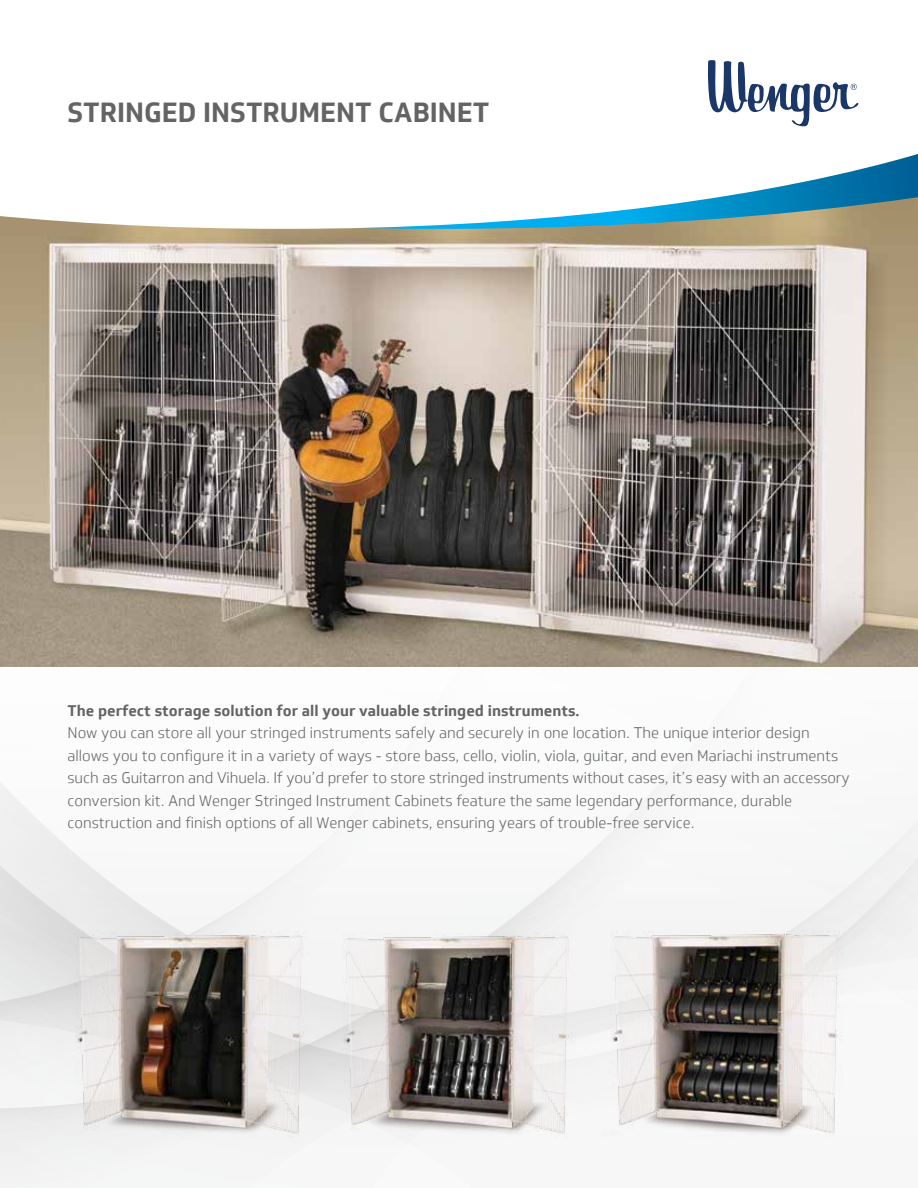
<style>
.page{position:relative;width:918px;height:1188px;background:#fff}
.page>*{position:absolute;margin:0;border:0;box-sizing:border-box;transform-origin:0 0}
.t1{font:700 27px "Soleto";color:#636466}
.t2{font:300 15px/22.5px "Soleto";color:#636466}
.t3{font:700 15px "Soleto";color:#636466}
</style>
<div class="page">
<svg style="left:315px;top:990px;width:286px;height:149px;fill:#f4f4f4"></svg>
<svg style="left:0;top:1000px;width:543px;height:188px;fill:#f5f5f5"></svg>
<div style="left:0;top:477px;width:918px;height:513px;background:#f9f9f9"></div>
<img style="left:0;top:229px;width:918px;height:438px">
<svg style="left:0;top:73px;width:918px;height:156px"></svg>
<svg style="left:708px;top:60px;width:150px;height:66px"></svg>
<img style="left:68px;top:931px;width:247px;height:207px">
<img style="left:336px;top:933px;width:245px;height:205px">
<img style="left:601px;top:931px;width:249px;height:207px">
<h1 class="t1" style="left:68px;top:96px;width:423px">STRINGED INSTRUMENT CABINET</h1>
<p class="t3" style="left:68px;top:701px;width:514px">The perfect storage solution for all your valuable stringed instruments.</p>
<p class="t2" style="left:68px;top:722px;width:784px">Now you can store all your stringed instruments safely and securely in one location. The unique interior design allows you to configure it in a variety of ways - store bass, cello, violin, viola, guitar, and even Mariachi instruments such as Guitarron and Vihuela. If you’d prefer to store stringed instruments without cases, it’s easy with an accessory conversion kit. And Wenger Stringed Instrument Cabinets feature the same legendary performance, durable construction and finish options of all Wenger cabinets, ensuring years of trouble-free service.</p>
</div>
